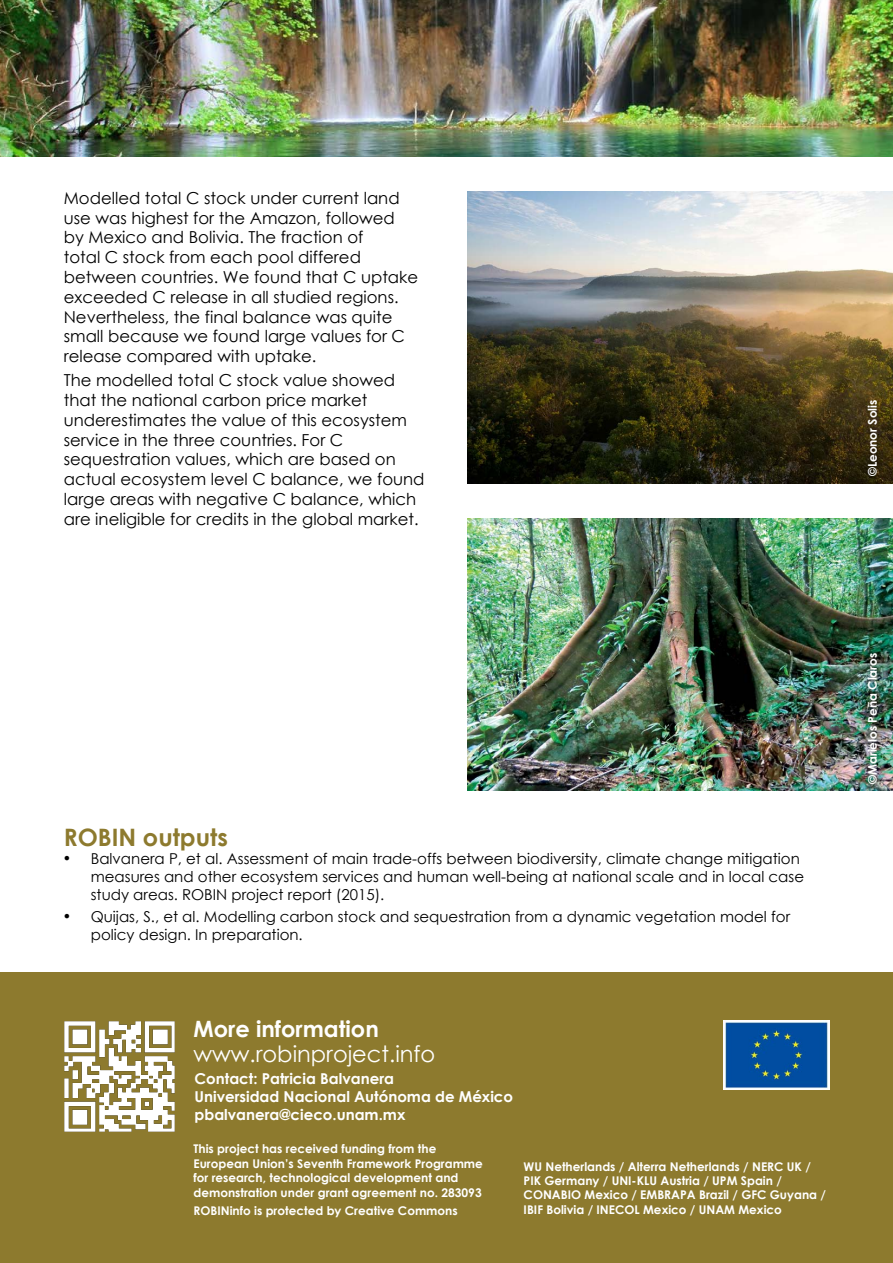
<style>
.page{position:relative;width:893px;height:1263px;background:#fff}
.page>*{position:absolute;margin:0;border:0;box-sizing:border-box;transform-origin:0 0}
.t1{font:700 24px "Century Gothic";color:#8d7a2e}
.t2{font:22.5px "Century Gothic";color:#fff}
.t3{font:700 22.5px "Century Gothic";color:#fff}
.t4{font:16.5px/19.8px "Century Gothic";color:#000}
.t5{font:15px/18px "Century Gothic";color:#000}
.t6{font:700 15px/18px "Century Gothic";color:#fff}
.t7{font:700 12px/14.4px "Century Gothic";color:#fff}
.s1{font-family:"Times New Roman";font-size:18px}
</style>
<div class="page">
<div style="left:0;top:973px;width:893px;height:290px;background:#8d7a2e"></div>
<img style="left:64px;top:1021px;width:111px;height:111px">
<img style="left:724px;top:1020px;width:105px;height:70px">
<img style="left:0;top:0;width:893px;height:157px">
<img style="left:468px;top:191px;width:425px;height:292px">
<div style="left:858px;top:392px;width:27px;height:94px;background:#000;opacity:.75"></div>
<img style="left:468px;top:519px;width:425px;height:272px">
<div style="left:857px;top:645px;width:28px;height:149px;background:#000;opacity:.75"></div>
<p class="t4" style="left:64px;top:188px;width:356px">Modelled total C stock under current land use was highest for the Amazon, followed by Mexico and Bolivia. The fraction of<br>total C stock from each pool differed between countries. We found that C uptake exceeded C release in all studied regions.<br>Nevertheless, the final balance was quite small because we found large values for C release compared with uptake.</p>
<p class="t4" style="left:64px;top:370px;width:362px">The modelled total C stock value showed that the national carbon price market underestimates the value of this ecosystem service in the three countries. For C sequestration values, which are based on actual ecosystem level C balance, we found large areas with negative C balance, which are ineligible for credits in the global market.</p>
<p class="t7" style="left:865px;top:476px;width:78px;rotate:-90deg">©Leonor Solis</p>
<h1 class="t1" style="left:64px;top:819px;width:15px">ROBIN</h1>
<h1 class="t1" style="left:143px;top:819px;width:86px">outputs</h1>
<p class="t5" style="left:91px;top:849px;width:715px;text-indent:-27px"><span class="s1">•</span> Balvanera P, et al. Assessment of main trade-offs between biodiversity, climate change mitigation measures and other ecosystem services and human well-being at national scale and in local case study areas. ROBIN project report (2015).</p>
<p class="t5" style="left:91px;top:907px;width:701px;text-indent:-27px"><span class="s1">•</span> Quijas, S., et al. Modelling carbon stock and sequestration from a dynamic vegetation model for policy design. In preparation.</p>
<h2 class="t3" style="left:193px;top:1012px;width:187px">More information</h2>
<h2 class="t2" style="left:193px;top:1038px;width:243px">www.robinproject.info</h2>
<p class="t6" style="left:195px;top:1069px;width:320px">Contact: Patricia Balvanera<br>Universidad N acional Autónoma de México pbalvanera@cieco.unam.mx</p>
<p class="t7" style="left:193px;top:1141px;width:291px">This project has received funding from the European Union’s Seventh Framework Programme for research, technological development and demonstration under grant agreement no. 283093</p>
<p class="t7" style="left:193px;top:1203px;width:8px">ROBIN</p>
<p class="t7" style="left:230px;top:1203px;width:229px">info is protected by Creative Commons</p>
<p class="t7" style="left:524px;top:1158px;width:237px">WU N etherlands / Alterra N etherlands / NERC</p>
<p class="t7" style="left:787px;top:1158px;width:25px">UK /</p>
<p class="t7" style="left:524px;top:1173px;width:7px">PIK</p>
<p class="t7" style="left:544px;top:1173px;width:100px">Germany / UNI -KLU</p>
<p class="t7" style="left:660px;top:1173px;width:61px">Austria / UPM</p>
<p class="t7" style="left:741px;top:1173px;width:43px">Spain /</p>
<p class="t7" style="left:524px;top:1187px;width:10px">CONABIO</p>
<p class="t7" style="left:585px;top:1187px;width:65px">Mexico / EMBRAPA</p>
<p class="t7" style="left:699px;top:1187px;width:52px">Brazil / GFC</p>
<p class="t7" style="left:770px;top:1187px;width:58px">Guyana /</p>
<p class="t7" style="left:524px;top:1202px;width:6px">IBIF</p>
<p class="t7" style="left:546px;top:1202px;width:59px">Bolivia / INECOL</p>
<p class="t7" style="left:643px;top:1202px;width:66px">Mexico / UNAM</p>
<p class="t7" style="left:738px;top:1202px;width:45px">Mexico</p>
<p class="t7" style="left:865px;top:784px;width:133px;rotate:-90deg">©Marielos Peña Claros</p>
</div>
